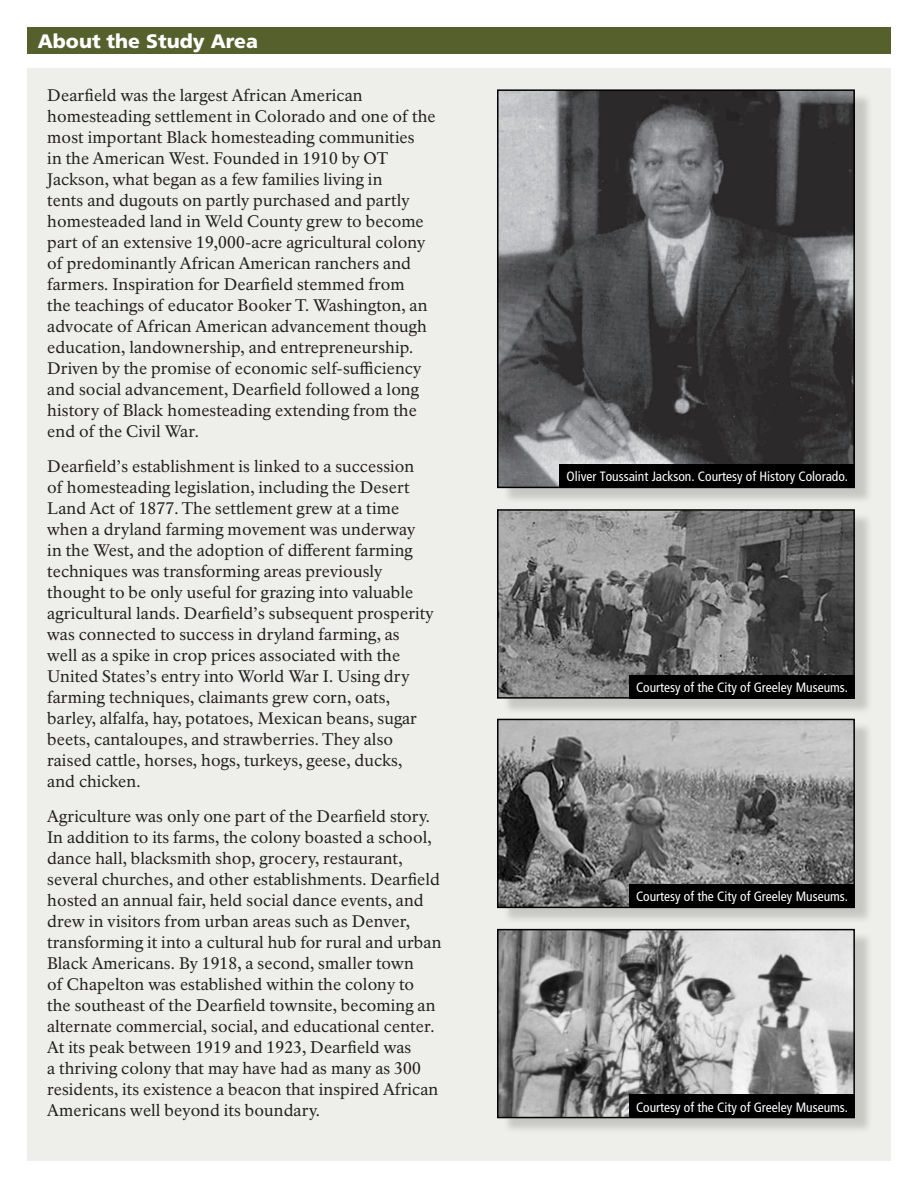
<style>
.page{position:relative;width:918px;height:1188px;background:#fff}
.page>*{position:absolute;margin:0;border:0;box-sizing:border-box;transform-origin:0 0}
.t1{font:900 19.5px "Frutiger LT Std";color:#fff}
.t2{font:16.5px/21px "NPS Rawlinson OT";letter-spacing:.01em;color:#231f20}
.t3{font:condensed 13.5px "Frutiger LT Std";color:#fff}
</style>
<div class="page">
<div style="left:27px;top:69px;width:864px;height:1092px;background:#eeefea"></div>
<div style="left:27px;top:27px;width:864px;height:27px;background:#56602c"></div>
<div style="left:502px;top:92px;width:371px;height:412px;background:#231f20;opacity:.19"></div>
<img style="left:500px;top:92px;width:352px;height:393px">
<div style="left:497px;top:89px;width:358px;height:399px;border:2px solid #000"></div>
<div style="left:502px;top:512px;width:371px;height:203px;background:#231f20;opacity:.19"></div>
<img style="left:500px;top:512px;width:352px;height:184px">
<div style="left:497px;top:509px;width:358px;height:190px;border:2px solid #000"></div>
<div style="left:502px;top:722px;width:371px;height:202px;background:#231f20;opacity:.19"></div>
<img style="left:500px;top:722px;width:352px;height:183px">
<div style="left:497px;top:719px;width:358px;height:189px;border:2px solid #000"></div>
<div style="left:502px;top:932px;width:371px;height:202px;background:#231f20;opacity:.19"></div>
<img style="left:500px;top:932px;width:352px;height:183px">
<div style="left:497px;top:929px;width:358px;height:189px;border:2px solid #000"></div>
<div style="left:629px;top:675px;width:226px;height:24px;background:#000"></div>
<div style="left:629px;top:885px;width:226px;height:23px;background:#000"></div>
<div style="left:629px;top:1095px;width:226px;height:23px;background:#000"></div>
<div style="left:560px;top:465px;width:295px;height:23px;background:#000"></div>
<p class="t1" style="left:38px;top:29px;width:222px">About the Study Area</p>
<p class="t2" style="left:47px;top:85px;width:390px">Dearfield was the largest African American homesteading settlement in Colorado and one of the most important Black homesteading communities<br>in the American West. Founded in 1910 by OT Jackson, what began as a few families living in<br>tents and dugouts on partly purchased and partly homesteaded land in Weld County grew to become part of an extensive 19,000-acre agricultural colony of predominantly African American ranchers and farmers. Inspiration for Dearfield stemmed from<br>the teachings of educator Booker T. Washington, an advocate of African American advancement though education, landownership, and entrepreneurship.<br>Driven by the promise of economic self-sufficiency and social advancement, Dearfield followed a long history of Black homesteading extending from the end of the Civil War.</p>
<p class="t2" style="left:47px;top:456px;width:388px">Dearfield’s establishment is linked to a succession<br>of homesteading legislation, including the Desert Land Act of 1877. The settlement grew at a time when a dryland farming movement was underway in the West, and the adoption of different farming techniques was transforming areas previously thought to be only useful for grazing into valuable agricultural lands. Dearfield’s subsequent prosperity was connected to success in dryland farming, as well as a spike in crop prices associated with the United States’s entry into World War I. Using dry farming techniques, claimants grew corn, oats, barley, alfalfa, hay, potatoes, Mexican beans, sugar beets, cantaloupes, and strawberries. They also raised cattle, horses, hogs, turkeys, geese, ducks, and chicken.</p>
<p class="t2" style="left:47px;top:805px;width:396px">Agriculture was only one part of the Dearfield story.<br>In addition to its farms, the colony boasted a school, dance hall, blacksmith shop, grocery, restaurant, several churches, and other establishments. Dearfield hosted an annual fair, held social dance events, and drew in visitors from urban areas such as Denver, transforming it into a cultural hub for rural and urban Black Americans. By 1918, a second, smaller town<br>of Chapelton was established within the colony to the southeast of the Dearfield townsite, becoming an alternate commercial, social, and educational center.<br>At its peak between 1919 and 1923, Dearfield was<br>a thriving colony that may have had as many as 300 residents, its existence a beacon that inspired African Americans well beyond its boundary.</p>
<p class="t3" style="left:567px;top:469px;width:283px">Oliver Toussaint Jackson. Courtesy of History Colorado.</p>
<p class="t3" style="left:636px;top:679px;width:214px">Courtesy of the City of Greeley Museums.</p>
<p class="t3" style="left:636px;top:889px;width:214px">Courtesy of the City of Greeley Museums.</p>
<p class="t3" style="left:636px;top:1099px;width:214px">Courtesy of the City of Greeley Museums.</p>
</div>
